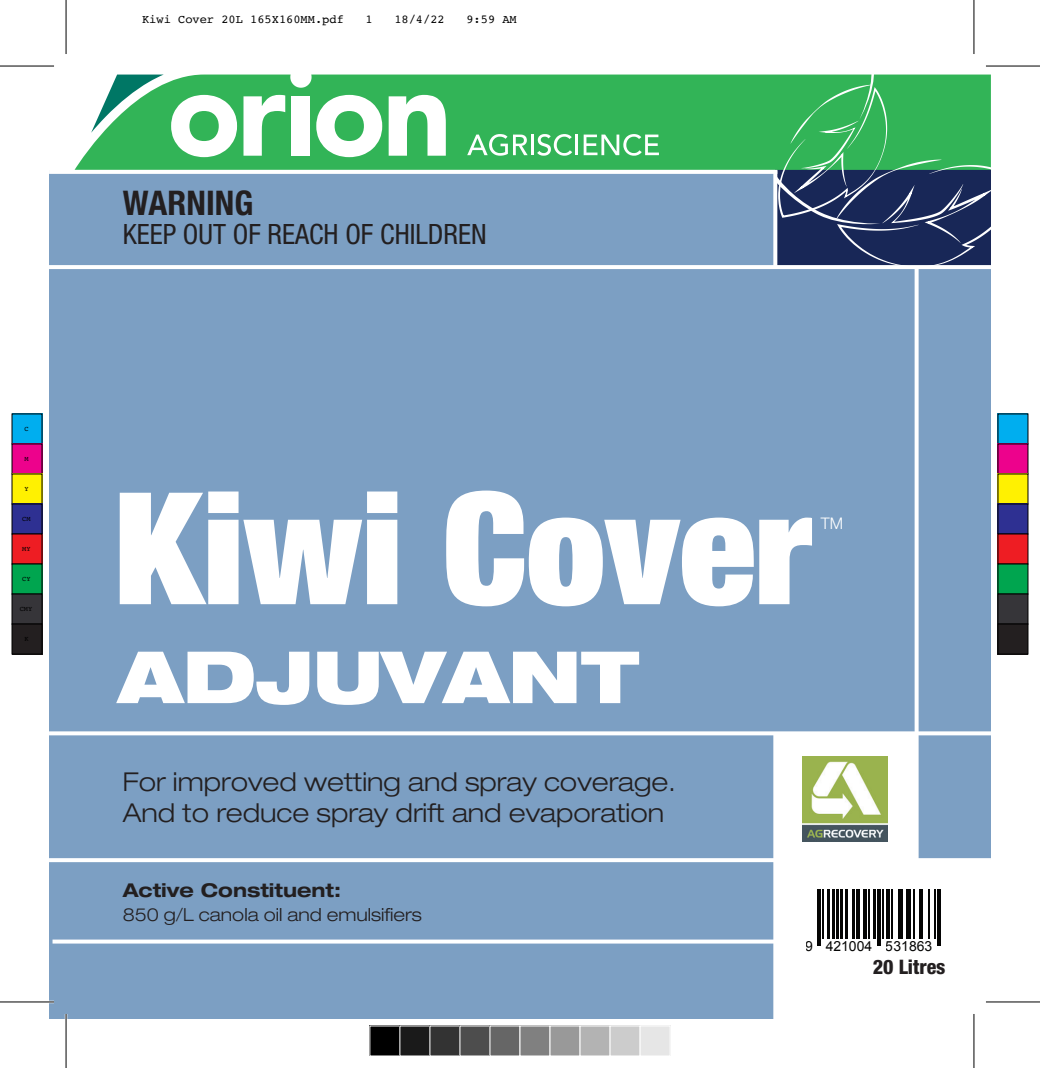
<style>
.page{position:relative;width:1040px;height:1068px;background:#fff}
.page>*{position:absolute;margin:0;border:0;box-sizing:border-box;transform-origin:0 0}
.t1{font:900 condensed 156px "Helvetica Neue LT Std";color:#fff}
.t2{font:900 expanded 72px "Helvetica Neue LT Std";color:#fff}
.t3{font:700 condensed 34px "Helvetica Neue LT Std";color:#231f20}
.t4{font:condensed 28px "Helvetica Neue LT Std";color:#231f20}
.t5{font:300 expanded 26px/31.2px "Helvetica Neue LT Std";color:#231f20}
.t6{font:800 condensed 20px "Helvetica Neue LT Std";color:#231f20}
.t7{font:700 expanded 19px "Helvetica Neue LT Std";color:#231f20}
.t8{font:300 expanded 18px "Helvetica Neue LT Std";color:#231f20}
.t9{font:300 16px "Helvetica Neue LT Std";color:#fff}
.t10{font:14px "Arial";color:#050504}
.t11{font:12px "Courier";color:#000}
.t12{font:7px "Courier";color:#000}
</style>
<div class="page">
<div style="left:49px;top:171px;width:941px;height:847px;background:#7c9fc3"></div>
<div style="left:75px;top:75px;width:699px;height:95px;background:#32b457"></div>
<svg style="left:91px;top:75px;width:73px;height:58px"></svg>
<svg style="left:171px;top:95px;width:66px;height:62px"></svg>
<svg style="left:243px;top:95px;width:42px;height:61px"></svg>
<svg style="left:316px;top:95px;width:66px;height:62px"></svg>
<svg style="left:388px;top:95px;width:57px;height:61px"></svg>
<div style="left:292px;top:96px;width:18px;height:60px;background:#fff"></div>
<svg style="left:49px;top:858px;width:941px;height:4px;background:#f9fbfc"></svg>
<svg style="left:52px;top:939px;width:721px;height:4px;background:#ecf1f6"></svg>
<svg style="left:49px;top:731px;width:941px;height:4px;background:#f1f5f8"></svg>
<div style="left:775px;top:733px;width:141px;height:285px;background:#fff"></div>
<img style="left:802px;top:756px;width:85px;height:85px">
<svg style="left:914px;top:269px;width:4px;height:591px;background:#eff3f7"></svg>
<svg style="left:773px;top:732px;width:4px;height:286px"></svg>
<hr style="left:773px;top:170px;width:4px;height:97px;background:#d2deea">
<svg style="left:467px;top:134px;width:40px;height:22px"></svg>
<svg style="left:513px;top:134px;width:14px;height:21px"></svg>
<hr style="left:530px;top:134px;width:3px;height:21px;background:#fff">
<svg style="left:537px;top:134px;width:35px;height:22px"></svg>
<hr style="left:575px;top:134px;width:3px;height:21px;background:#fff">
<svg style="left:583px;top:134px;width:75px;height:22px"></svg>
<svg style="left:774px;top:49px;width:216px;height:216px;background:#4c8975"></svg>
<hr style="left:49px;top:265px;width:941px;height:4px;background:#fff">
<svg style="left:49px;top:170px;width:728px;height:4px;fill:#fff"></svg>
<div style="left:792px;top:860px;width:198px;height:158px;background:#fff"></div>
<svg style="left:817px;top:889px;width:124px;height:57px"></svg>
<hr style="left:816px;top:888px;width:2px;height:57px;background:#050504">
<hr style="left:819px;top:888px;width:1px;height:57px;background:#050504">
<hr style="left:821px;top:888px;width:2px;height:50px;background:#050504">
<hr style="left:827px;top:888px;width:2px;height:50px;background:#050504">
<hr style="left:832px;top:888px;width:3px;height:50px;background:#050504">
<hr style="left:836px;top:888px;width:2px;height:50px;background:#050504">
<hr style="left:840px;top:888px;width:2px;height:50px;background:#050504">
<hr style="left:845px;top:888px;width:3px;height:50px;background:#050504">
<hr style="left:851px;top:888px;width:3px;height:50px;background:#050504">
<hr style="left:855px;top:888px;width:2px;height:50px;background:#050504">
<hr style="left:858px;top:888px;width:1px;height:50px;background:#050504">
<svg style="left:862px;top:889px;width:4px;height:49px"></svg>
<hr style="left:867px;top:888px;width:1px;height:50px;background:#050504">
<hr style="left:872px;top:888px;width:3px;height:50px;background:#050504">
<hr style="left:876px;top:888px;width:2px;height:57px;background:#050504">
<hr style="left:879px;top:888px;width:1px;height:57px;background:#050504">
<hr style="left:882px;top:888px;width:1px;height:50px;background:#050504">
<svg style="left:885px;top:889px;width:4px;height:49px"></svg>
<hr style="left:891px;top:888px;width:1px;height:50px;background:#050504">
<hr style="left:897px;top:888px;width:1px;height:50px;background:#050504">
<hr style="left:900px;top:888px;width:2px;height:50px;background:#050504">
<hr style="left:905px;top:888px;width:3px;height:50px;background:#050504">
<hr style="left:909px;top:888px;width:1px;height:50px;background:#050504">
<hr style="left:913px;top:888px;width:1px;height:50px;background:#050504">
<hr style="left:918px;top:888px;width:1px;height:50px;background:#050504">
<hr style="left:921px;top:888px;width:1px;height:50px;background:#050504">
<hr style="left:927px;top:888px;width:2px;height:50px;background:#050504">
<hr style="left:934px;top:888px;width:1px;height:50px;background:#050504">
<hr style="left:936px;top:888px;width:2px;height:57px;background:#050504">
<hr style="left:939px;top:888px;width:1px;height:57px;background:#050504">
<hr style="left:985px;top:65px;width:54px;height:2px;background:#fff">
<hr style="left:0;top:1000px;width:54px;height:3px;background:#fff">
<hr style="left:65px;top:1013px;width:2px;height:54px;background:#fff">
<hr style="left:972px;top:0;width:2px;height:54px;background:#fff">
<hr style="left:0;top:66px;width:54px;height:1px;background:#000">
<hr style="left:985px;top:66px;width:54px;height:1px;background:#000">
<hr style="left:0;top:1001px;width:54px;height:1px;background:#000">
<hr style="left:985px;top:1001px;width:54px;height:1px;background:#000">
<hr style="left:66px;top:0;width:1px;height:54px;background:#000">
<hr style="left:66px;top:1013px;width:1px;height:54px;background:#000">
<hr style="left:973px;top:0;width:1px;height:54px;background:#000">
<hr style="left:973px;top:1013px;width:1px;height:54px;background:#000">
<div style="left:12px;top:414px;width:30px;height:30px;background:#00aeef"></div>
<div style="left:12px;top:444px;width:30px;height:30px;background:#ed028c"></div>
<div style="left:12px;top:474px;width:30px;height:30px;background:#fff101"></div>
<div style="left:12px;top:504px;width:30px;height:30px;background:#2e3092"></div>
<div style="left:12px;top:534px;width:30px;height:30px;background:#ee1d23"></div>
<div style="left:12px;top:564px;width:30px;height:30px;background:#00a54f"></div>
<div style="left:12px;top:594px;width:30px;height:30px;background:#363539"></div>
<div style="left:12px;top:593px;width:30px;height:31px;border:1px solid #000"></div>
<div style="left:12px;top:624px;width:30px;height:30px;background:#231f20"></div>
<div style="left:12px;top:623px;width:30px;height:31px;border:1px solid #000"></div>
<div style="left:997px;top:414px;width:30px;height:30px;background:#00aeef"></div>
<div style="left:997px;top:444px;width:30px;height:30px;background:#ed028c"></div>
<div style="left:997px;top:474px;width:30px;height:30px;background:#fff101"></div>
<div style="left:997px;top:504px;width:30px;height:30px;background:#2e3092"></div>
<div style="left:997px;top:534px;width:30px;height:30px;background:#ee1d23"></div>
<div style="left:997px;top:533px;width:31px;height:31px;border:1px solid #000"></div>
<div style="left:997px;top:564px;width:30px;height:30px;background:#00a54f"></div>
<div style="left:997px;top:594px;width:30px;height:30px;background:#363539"></div>
<div style="left:997px;top:593px;width:31px;height:31px;border:1px solid #000"></div>
<div style="left:997px;top:624px;width:30px;height:30px;background:#231f20"></div>
<div style="left:997px;top:623px;width:31px;height:31px;border:1px solid #000"></div>
<div style="left:370px;top:1025px;width:30px;height:30px;background:#000"></div>
<div style="left:400px;top:1025px;width:30px;height:30px;background:#1a1a1a"></div>
<div style="left:430px;top:1025px;width:30px;height:30px;background:#333"></div>
<div style="left:460px;top:1025px;width:30px;height:30px;background:#4d4d4d"></div>
<div style="left:490px;top:1025px;width:30px;height:30px;background:#666"></div>
<div style="left:520px;top:1025px;width:30px;height:30px;background:#808080"></div>
<div style="left:519px;top:1025px;width:31px;height:31px;border:1px solid #fff"></div>
<div style="left:550px;top:1025px;width:30px;height:30px;background:#999"></div>
<div style="left:549px;top:1025px;width:31px;height:31px;border:1px solid #fff"></div>
<div style="left:580px;top:1025px;width:30px;height:30px;background:#b3b3b3"></div>
<div style="left:579px;top:1025px;width:31px;height:31px;border:1px solid #fff"></div>
<div style="left:610px;top:1025px;width:30px;height:30px;background:#ccc"></div>
<div style="left:609px;top:1025px;width:31px;height:31px;border:1px solid #fff"></div>
<div style="left:640px;top:1025px;width:30px;height:30px;background:#e6e6e6"></div>
<div style="left:639px;top:1025px;width:31px;height:31px;border:1px solid #fff"></div>
<p class="t12" style="left:25px;top:424px;width:6px">C</p>
<p class="t12" style="left:25px;top:454px;width:6px">M</p>
<p class="t12" style="left:25px;top:484px;width:6px">Y</p>
<p class="t12" style="left:22px;top:514px;width:10px">CM</p>
<p class="t12" style="left:22px;top:544px;width:10px">MY</p>
<p class="t12" style="left:22px;top:574px;width:10px">CY</p>
<p class="t12" style="left:20px;top:604px;width:14px">CMY</p>
<p class="t12" style="left:25px;top:634px;width:6px">K</p>
<p class="t11" style="left:142px;top:10px;width:203px">Kiwi Cover 20L 165X160MM.pdf</p>
<p class="t11" style="left:365px;top:10px;width:9px">1</p>
<p class="t11" style="left:394px;top:10px;width:52px">18/4/22</p>
<p class="t11" style="left:466px;top:10px;width:52px">9:59 AM</p>
<h3 class="t3" style="left:123px;top:182px;width:132px">WARNING</h3>
<p class="t4" style="left:123px;top:217px;width:365px">KEEP OUT OF REACH OF CHILDREN</p>
<h1 class="t1" style="left:114px;top:449px;width:700px">Kiwi Cover</h1>
<p class="t9" style="left:820px;top:513px;width:24px">TM</p>
<h2 class="t2" style="left:118px;top:630px;width:521px">ADJUVANT</h2>
<p class="t5" style="left:123px;top:766px;width:554px">For improved wetting and spray coverage.<br>And to reduce spray drift and evaporation</p>
<p class="t7" style="left:123px;top:878px;width:220px">Active Constituent:</p>
<p class="t8" style="left:123px;top:903px;width:300px">850 g/L canola oil and emulsifiers</p>
<p class="t10" style="left:805px;top:937px;width:128px">9 421004 531863</p>
<p class="t6" style="left:872px;top:954px;width:74px">20 Litres</p>
</div>
